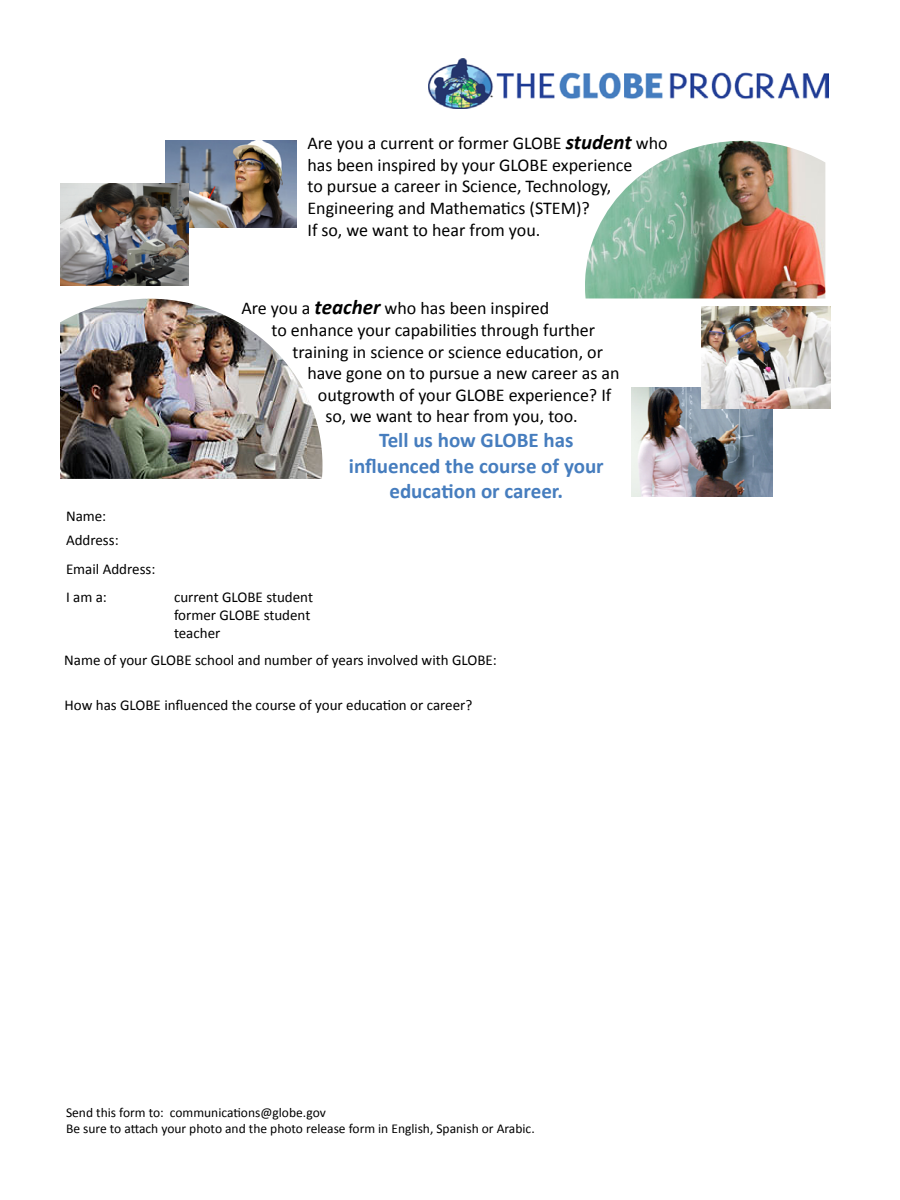
<style>
.page{position:relative;width:900px;height:1200px;background:#fff}
.page>*{position:absolute;margin:0;border:0;box-sizing:border-box;transform-origin:0 0}
.t1{font:700 21px/25.2px "Calibri";color:#467dbe;text-align:center}
.t2{font:18px/21.6px "Calibri";color:#000}
.t3{font:15px/18px "Calibri";color:#000}
.t4{font:13.5px/16.2px "Calibri";color:#000}
.s1{font-weight:700;font-style:italic;font-size:21px}
</style>
<div class="page">
<img style="left:166px;top:141px;width:130px;height:87px">
<img style="left:60px;top:183px;width:129px;height:103px">
<img style="left:60px;top:299px;width:262px;height:180px">
<img style="left:585px;top:141px;width:240px;height:157px">
<img style="left:631px;top:388px;width:141px;height:108px">
<img style="left:702px;top:306px;width:129px;height:103px">
<img style="left:428px;top:59px;width:401px;height:50px">
<p class="t2" style="left:308px;top:132px;width:362px">Are you a current or former GLOBE <span class="s1">student</span> who has been inspired by your GLOBE experience<br>to pursue a career in Science, Technology, Engineering and Mathematics (STEM)?<br>If so, we want to hear from you.</p>
<p class="t3" style="left:66px;top:504px;width:54px;line-height:24px">Name:<br>Address:</p>
<p class="t3" style="left:66px;top:560px;width:91px">Email Address:</p>
<p class="t2" style="left:241px;top:298px;width:309px">Are you a <span class="s1">teacher</span> who has been inspired</p>
<p class="t2" style="left:272px;top:319px;width:325px">to enhance your capabilities through further</p>
<p class="t2" style="left:293px;top:341px;width:312px">training in science or science education, or</p>
<p class="t2" style="left:308px;top:363px;width:314px">have gone on to pursue a new career as an</p>
<p class="t2" style="left:318px;top:384px;width:295px">outgrowth of your GLOBE experience? If</p>
<p class="t2" style="left:326px;top:406px;width:254px">so, we want to hear from you, too.</p>
<p class="t1" style="left:349px;top:428px;width:256px">Tell us how GLOBE has influenced the course of your education or career.</p>
<p class="t3" style="left:66px;top:588px;width:42px">I am a:</p>
<p class="t3" style="left:174px;top:588px;width:141px">current GLOBE student former GLOBE student teacher</p>
<p class="t3" style="left:64px;top:651px;width:434px">Name of your GLOBE school and number of years involved with GLOBE:</p>
<p class="t3" style="left:64px;top:696px;width:409px">How has GLOBE influenced the course of your education or career?</p>
<p class="t4" style="left:66px;top:1105px;width:470px">Send this form to: communications@globe.gov<br>Be sure to attach your photo and the photo release form in English, Spanish or Arabic.</p>
</div>
